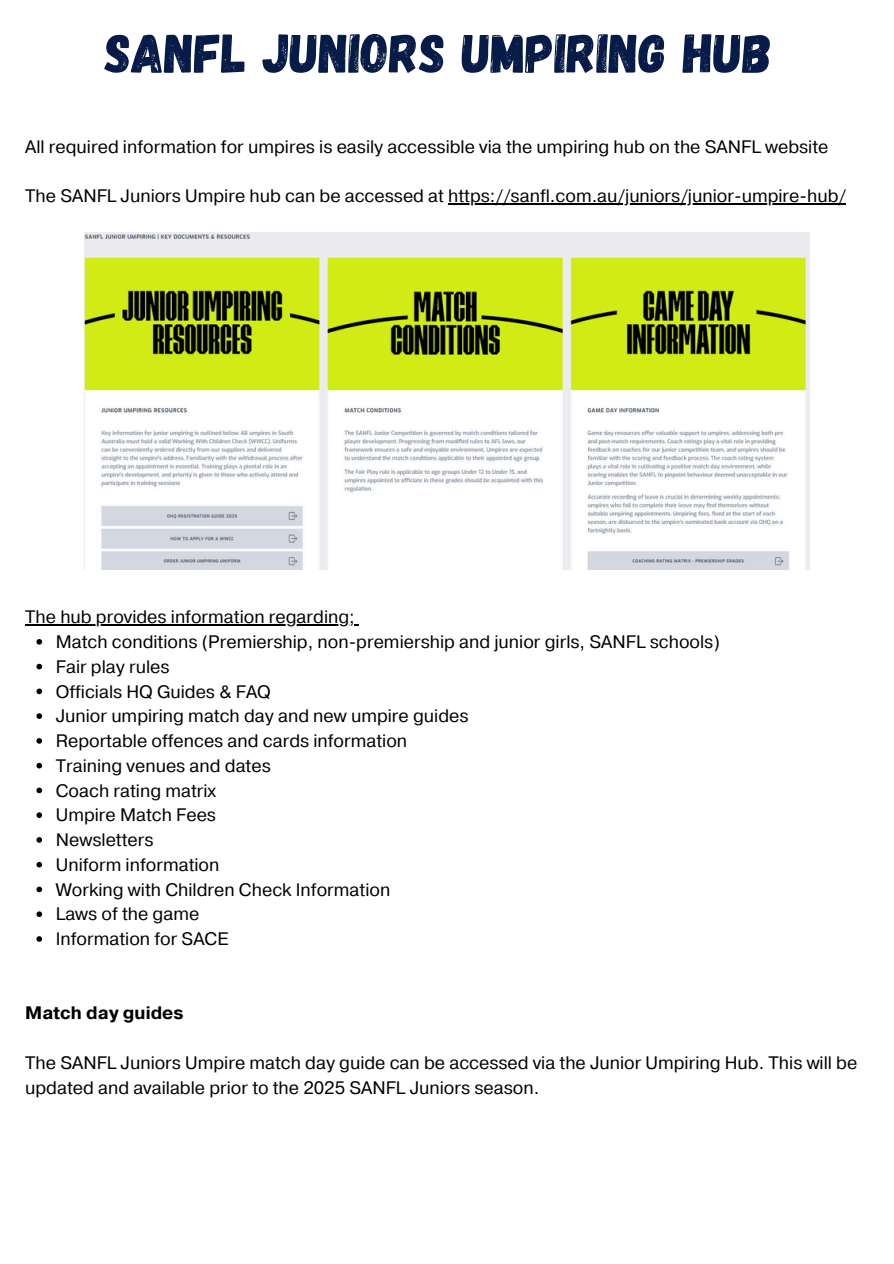
<style>
.page{position:relative;width:894px;height:1264px;background:#fff}
.page>*{position:absolute;margin:0;border:0;box-sizing:border-box;transform-origin:0 0}
.t1{font:55.05px "Gagalin";color:#071b48}
.t2{font:18px/24.8px "Pragmatica";color:#000}
.t3{font:700 18px "Pragmatica";color:#000}
</style>
<div class="page">
<hr style="left:448px;top:203px;width:397px;height:1px;background:#000">
<hr style="left:25px;top:624px;width:330px;height:1px;background:#000">
<svg style="left:36px;top:639px;width:6px;height:5px"></svg>
<svg style="left:36px;top:663px;width:6px;height:6px"></svg>
<svg style="left:36px;top:688px;width:6px;height:6px"></svg>
<svg style="left:36px;top:713px;width:6px;height:6px"></svg>
<svg style="left:36px;top:738px;width:6px;height:5px"></svg>
<svg style="left:36px;top:762px;width:6px;height:6px"></svg>
<svg style="left:36px;top:787px;width:6px;height:6px"></svg>
<svg style="left:36px;top:812px;width:6px;height:6px"></svg>
<svg style="left:36px;top:837px;width:6px;height:5px"></svg>
<svg style="left:36px;top:861px;width:6px;height:6px"></svg>
<svg style="left:36px;top:886px;width:6px;height:6px"></svg>
<svg style="left:36px;top:911px;width:6px;height:6px"></svg>
<svg style="left:36px;top:936px;width:6px;height:5px"></svg>
<img style="left:84px;top:232px;width:725px;height:337px">
<p class="t1" style="left:105px;top:17px;width:668px">SANFL JUNIORS UMPIRING HUB</p>
<h1 class="t2" style="left:25px;top:135px;width:804px">All required information for umpires is easily accessible via the umpiring hub on the SANFL website</h1>
<p class="t2" style="left:25px;top:184px;width:822px">The SANFL Juniors Umpire hub can be accessed at https://sanfl.com.au/juniors/junior-umpire-hub/</p>
<p class="t2" style="left:25px;top:605px;width:331px">The hub provides information regarding;</p>
<p class="t2" style="left:56px;top:630px;width:665px">Match conditions (Premiership, non-premiership and junior girls, SANFL schools)</p>
<p class="t2" style="left:56px;top:655px;width:115px">Fair play rules</p>
<p class="t2" style="left:56px;top:679px;width:216px">Officials HQ Guides &amp; FAQ</p>
<p class="t2" style="left:56px;top:704px;width:414px">Junior umpiring match day and new umpire guides</p>
<p class="t2" style="left:56px;top:729px;width:353px">Reportable offences and cards information</p>
<p class="t2" style="left:56px;top:754px;width:216px">Training venues and dates</p>
<p class="t2" style="left:56px;top:778px;width:162px">Coach rating matrix</p>
<p class="t2" style="left:56px;top:803px;width:162px">Umpire Match Fees</p>
<p class="t2" style="left:56px;top:828px;width:99px">Newsletters</p>
<p class="t2" style="left:56px;top:853px;width:165px">Uniform information</p>
<p class="t2" style="left:56px;top:877px;width:336px">Working with Children Check Information</p>
<p class="t2" style="left:56px;top:902px;width:145px">Laws of the game</p>
<p class="t2" style="left:56px;top:927px;width:174px">Information for SACE</p>
<h2 class="t3" style="left:25px;top:1001px;width:160px">Match day guides</h2>
<p class="t2" style="left:25px;top:1051px;width:833px">The SANFL Juniors Umpire match day guide can be accessed via the Junior Umpiring Hub. This will be updated and available prior to the 2025 SANFL Juniors season.</p>
</div>
